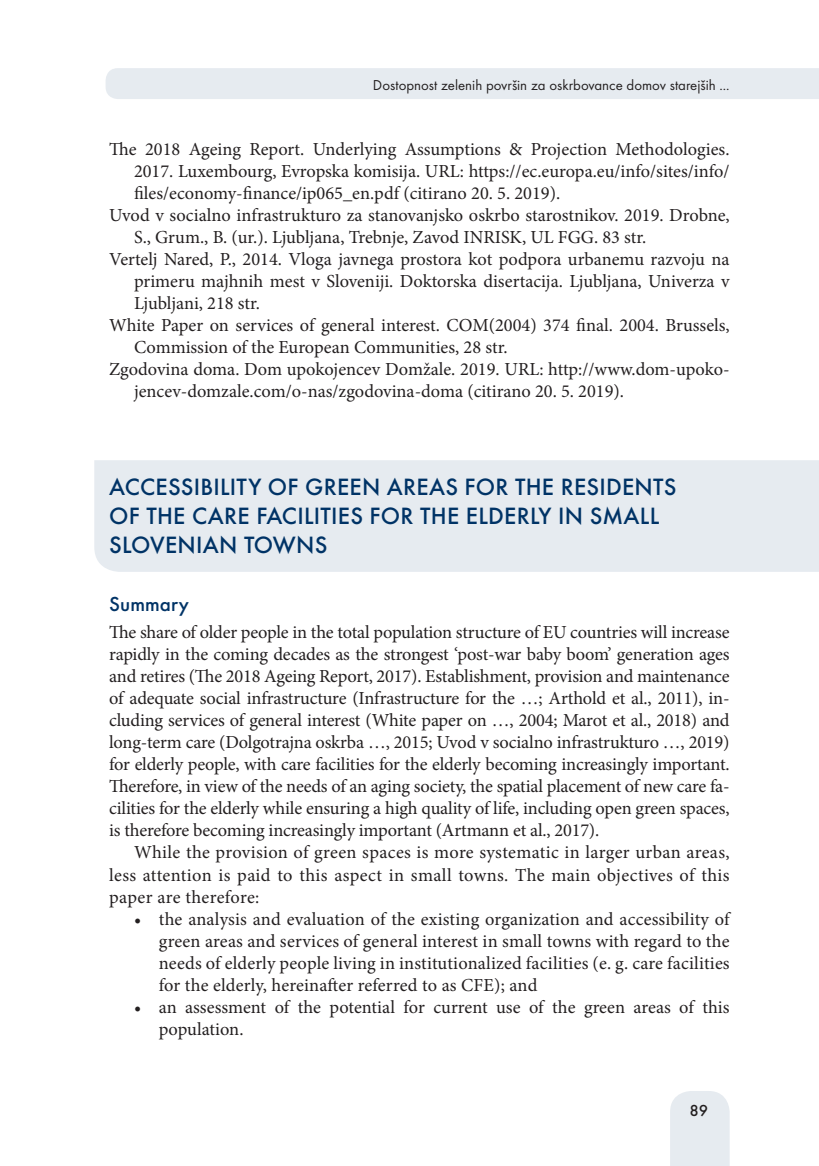
<style>
.page{position:relative;width:819px;height:1166px;background:#fff}
.page>*{position:absolute;margin:0;border:0;box-sizing:border-box;transform-origin:0 0}
.Dela_2_NASLOV{font:500 24.5px/28.9px "Futura TEE";letter-spacing:.01em;color:#036}
.Dela_IZVLECEK_KLJUCN{font:500 21px "Futura TEE";letter-spacing:.005em;color:#036}
.List_Paragraph{font:18.38px/22.1px "Minion Pro";color:#231f20;text-align:justify}
.t1{font:500 16.62px "Futura TEE";color:#231f20}
.t2{font:14.88px "Futura TEE";color:#231f20}
</style>
<div class="page">
<div style="left:106px;top:68px;width:712px;height:31px;background:#e6ebf0"></div>
<div style="left:670px;top:1091px;width:59px;height:75px;background:#e6ebf0"></div>
<div style="left:94px;top:460px;width:724px;height:112px;background:#e6ebf0"></div>
<p class="t2" style="left:373px;top:76px;width:358px">Dostopnost zelenih površin za oskrbovance domov starejših ...</p>
<p class="List_Paragraph" style="left:134px;top:138px;width:597px;text-indent:-25px">The 2018 Ageing Report. Underlying Assumptions &amp; Projection Methodologies.<br>2017. Luxembourg, Evropska komisija. URL: https://ec.europa.eu/info/sites/info/ files/economy-finance/ip065_en.pdf (citirano 20. 5. 2019).</p>
<p class="List_Paragraph" style="left:134px;top:204px;width:597px;text-indent:-25px">Uvod v socialno infrastrukturo za stanovanjsko oskrbo starostnikov. 2019. Drobne,<br>S., Grum., B. (ur.). Ljubljana, Trebnje, Zavod INRISK, UL FGG. 83 str.</p>
<p class="List_Paragraph" style="left:134px;top:248px;width:597px;text-indent:-25px">Vertelj Nared, P., 2014. Vloga javnega prostora kot podpora urbanemu razvoju na primeru majhnih mest v Sloveniji. Doktorska disertacija. Ljubljana, Univerza v Ljubljani, 218 str.</p>
<p class="List_Paragraph" style="left:134px;top:314px;width:597px;text-indent:-25px">White Paper on services of general interest. COM(2004) 374 final. 2004. Brussels,<br>Commission of the European Communities, 28 str.</p>
<p class="List_Paragraph" style="left:134px;top:358px;width:597px;text-indent:-25px">Zgodovina doma. Dom upokojencev Domžale. 2019. URL: http://www.dom-upoko&shy;jencev-domzale.com/o-nas/zgodovina-doma (citirano 20. 5. 2019).</p>
<p class="Dela_2_NASLOV" style="left:109px;top:472px;width:568px">ACCESSIBILITY OF GREEN AREAS FOR THE RESIDENTS<br>OF THE CARE FACILITIES FOR THE ELDERLY IN SMALL<br>SLOVENIAN TOWNS</p>
<p class="Dela_IZVLECEK_KLJUCN" style="left:109px;top:591px;width:81px">Summary</p>
<p class="List_Paragraph" style="left:109px;top:621px;width:622px">The share of older people in the total population structure of EU countries will increase rapidly in the coming decades as the strongest ‘post-war baby boom’ generation ages and retires (The 2018 Ageing Report, 2017). Establishment, provision and maintenance of adequate social infrastructure (Infrastructure for the …; Arthold et al., 2011), in&shy;cluding services of general interest (White paper on …, 2004; Marot et al., 2018) and long-term care (Dolgotrajna oskrba …, 2015; Uvod v socialno infrastrukturo …, 2019) for elderly people, with care facilities for the elderly becoming increasingly important.<br>Therefore, in view of the needs of an aging society, the spatial placement of new care fa&shy;cilities for the elderly while ensuring a high quality of life, including open green spaces, is therefore becoming increasingly important (Artmann et al., 2017).</p>
<p class="List_Paragraph" style="left:109px;top:841px;width:622px;text-indent:25px">While the provision of green spaces is more systematic in larger urban areas, less attention is paid to this aspect in small towns. The main objectives of this paper are therefore:</p>
<p class="List_Paragraph" style="left:159px;top:908px;width:572px;text-indent:-25px">• the analysis and evaluation of the existing organization and accessibility of green areas and services of general interest in small towns with regard to the needs of elderly people living in institutionalized facilities (e. g. care facilities for the elderly, hereinafter referred to as CFE); and</p>
<p class="List_Paragraph" style="left:159px;top:996px;width:572px;text-indent:-25px">• an assessment of the potential for current use of the green areas of this population.</p>
<p class="t1" style="left:689px;top:1100px;width:20px">89</p>
</div>
